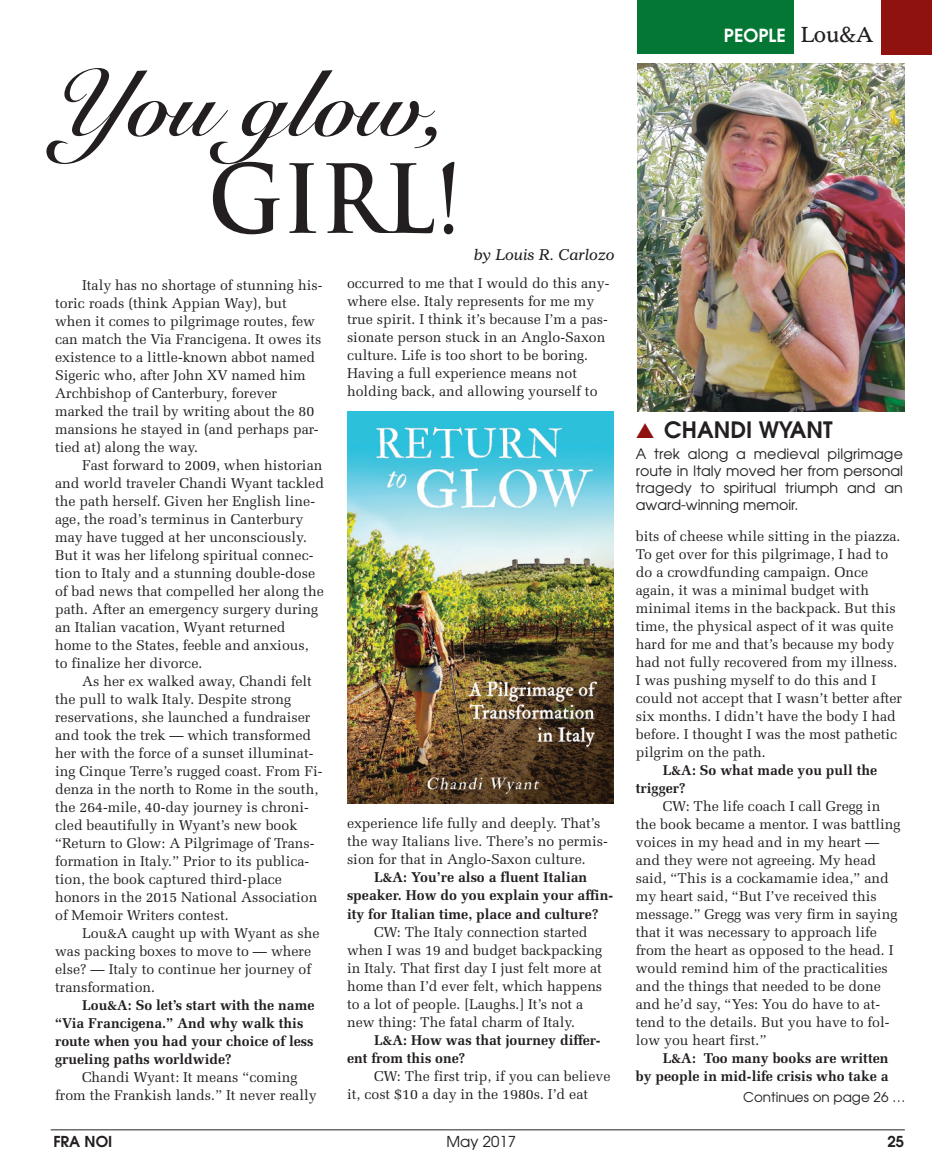
<style>
.page{position:relative;width:932px;height:1175px;background:#fff}
.page>*{position:absolute;margin:0;border:0;box-sizing:border-box;transform-origin:0 0}
.t1{font:93px "Snell Roundhand Bold Script";color:#231f20}
.t2{font:700 92.4px "Trajan";color:#231f20;scale:.91 1}
.t3{font:600 22.5px "Avant Garde";color:#231f20}
.t4{font:600 18px "Avant Garde";color:#fff}
.t5{font:italic 15px "Imperial BT";color:#231f20}
.t6{font:600 15px "Avant Garde";color:#231f20}
.t7{font:15px "Avant Garde";color:#231f20}
.t8{font:14.25px/17.1px "Avant Garde";letter-spacing:.01em;color:#231f20;text-align:justify}
.t9{font:14.1px/18px "Melior";color:#231f20}
.t10{font:700 14.1px/18px "Melior";color:#231f20}
.t11{font:13.5px "Avant Garde";color:#231f20}
.s1{font-family:"Imperial BT";font-weight:400;font-size:21px;color:#231f20}
.s2{color:#8f120f}
</style>
<div class="page">
<div style="left:637px;top:0;width:156px;height:54px;background:#037733"></div>
<div style="left:880px;top:0;width:52px;height:54px;background:#8f120f"></div>
<hr style="left:51px;top:1129px;width:853px;height:1px;background:#231f20">
<img style="left:637px;top:63px;width:267px;height:349px">
<img style="left:347px;top:412px;width:266px;height:391px">
<h1 class="t1" style="left:55px;top:69px;width:395px">You glow,</h1>
<h2 class="t2" style="left:208px;top:147px;width:280px">girl!</h2>
<p class="t5" style="left:474px;top:249px;width:142px">by Louis R. Carlozo</p>
<p class="t9" style="left:55px;top:276px;width:269px;text-indent:27px">Italy has no shortage of stunning his&shy;toric roads (think Appian Way), but when it comes to pilgrimage routes, few can match the Via Francigena. It owes its existence to a little-known abbot named Sigeric who, after John XV named him Archbishop of Canterbury, forever marked the trail by writing about the 80 mansions he stayed in (and perhaps par&shy;tied at) along the way.</p>
<p class="t9" style="left:55px;top:456px;width:270px;text-indent:27px">Fast forward to 2009, when historian and world traveler Chandi Wyant tackled the path herself. Given her English line&shy;age, the road’s terminus in Canterbury may have tugged at her unconsciously.<br>But it was her lifelong spiritual connec&shy;tion to Italy and a stunning double-dose of bad news that compelled her along the path. After an emergency surgery during an Italian vacation, Wyant returned home to the States, feeble and anxious, to finalize her divorce.</p>
<p class="t9" style="left:55px;top:672px;width:269px;text-indent:27px">As her ex walked away, Chandi felt the pull to walk Italy. Despite strong reservations, she launched a fundraiser and took the trek — which transformed her with the force of a sunset illuminat&shy;ing Cinque Terre’s rugged coast. From Fi&shy;denza in the north to Rome in the south, the 264-mile, 40-day journey is chroni&shy;cled beautifully in Wyant’s new book “Return to Glow: A Pilgrimage of Trans&shy;formation in Italy.” Prior to its publica&shy;tion, the book captured third-place honors in the 2015 National Association of Memoir Writers contest.</p>
<p class="t9" style="left:55px;top:924px;width:266px;text-indent:27px">Lou&amp;A caught up with Wyant as she was packing boxes to move to — where else? — Italy to continue her journey of transformation.</p>
<p class="t10" style="left:55px;top:996px;width:261px;text-indent:27px">Lou&amp;A: So let’s start with the name “Via Francigena.” And why walk this route when you had your choice of less grueling paths worldwide?</p>
<p class="t9" style="left:55px;top:1068px;width:263px;text-align:center">Chandi Wyant: It means “coming<br>from the Frankish lands.” It never really</p>
<p class="t9" style="left:347px;top:274px;width:264px">occurred to me that I would do this any&shy;where else. Italy represents for me my true spirit. I think it’s because I’m a pas&shy;sionate person stuck in an Anglo-Saxon culture. Life is too short to be boring.<br>Having a full experience means not holding back, and allowing yourself to</p>
<p class="t9" style="left:347px;top:814px;width:262px">experience life fully and deeply. That’s the way Italians live. There’s no permis&shy;sion for that in Anglo-Saxon culture.</p>
<p class="t10" style="left:347px;top:868px;width:267px;text-indent:27px">L&amp;A: You’re also a fluent Italian speaker. How do you explain your affin&shy;ity for Italian time, place and culture?</p>
<p class="t9" style="left:347px;top:922px;width:257px;text-indent:27px">CW: The Italy connection started when I was 19 and budget backpacking in Italy. That first day I just felt more at home than I’d ever felt, which happens to a lot of people. [Laughs.] It’s not a new thing: The fatal charm of Italy.</p>
<p class="t10" style="left:347px;top:1030px;width:255px;text-indent:27px">L&amp;A: How was that journey differ&shy;ent from this one?</p>
<p class="t9" style="left:347px;top:1066px;width:265px;text-indent:27px">CW: The first trip, if you can believe it, cost $10 a day in the 1980s. I’d eat</p>
<p class="t4" style="left:724px;top:25px;width:150px">PEOPLE <span class="s1">Lou&amp;A</span></p>
<h3 class="t3" style="left:635px;top:417px;width:198px"><span class="s2">▲</span> CHANDI WYANT</h3>
<p class="t8" style="left:635px;top:445px;width:268px">A trek along a medieval pilgrimage route in Italy moved her from personal tragedy to spiritual triumph and an award-winning memoir.</p>
<p class="t9" style="left:635px;top:526px;width:268px">bits of cheese while sitting in the piazza.<br>To get over for this pilgrimage, I had to do a crowdfunding campaign. Once again, it was a minimal budget with minimal items in the backpack. But this time, the physical aspect of it was quite hard for me and that’s because my body had not fully recovered from my illness.<br>I was pushing myself to do this and I could not accept that I wasn’t better after six months. I didn’t have the body I had before. I thought I was the most pathetic pilgrim on the path.</p>
<p class="t10" style="left:636px;top:760px;width:243px;text-indent:27px">L&amp;A: So what made you pull the trigger?</p>
<p class="t9" style="left:636px;top:796px;width:266px;text-indent:27px">CW: The life coach I call Gregg in the book became a mentor. I was battling voices in my head and in my heart — and they were not agreeing. My head said, “This is a cockamamie idea,” and my heart said, “But I’ve received this message.” Gregg was very firm in saying that it was necessary to approach life from the heart as opposed to the head. I would remind him of the practicalities and the things that needed to be done and he’d say, “Yes: You do have to at&shy;tend to the details. But you have to fol&shy;low you heart first.”</p>
<p class="t10" style="left:636px;top:1048px;width:254px;text-align:right">L&amp;A: Too many books are written<br>by people in mid-life crisis who take a</p>
<p class="t11" style="left:743px;top:1089px;width:164px">Continues on page 26 …</p>
<p class="t6" style="left:53px;top:1132px;width:61px">FRA NOI</p>
<p class="t7" style="left:446px;top:1132px;width:71px">May 2017</p>
<p class="t6" style="left:887px;top:1133px;width:18px">25</p>
</div>
